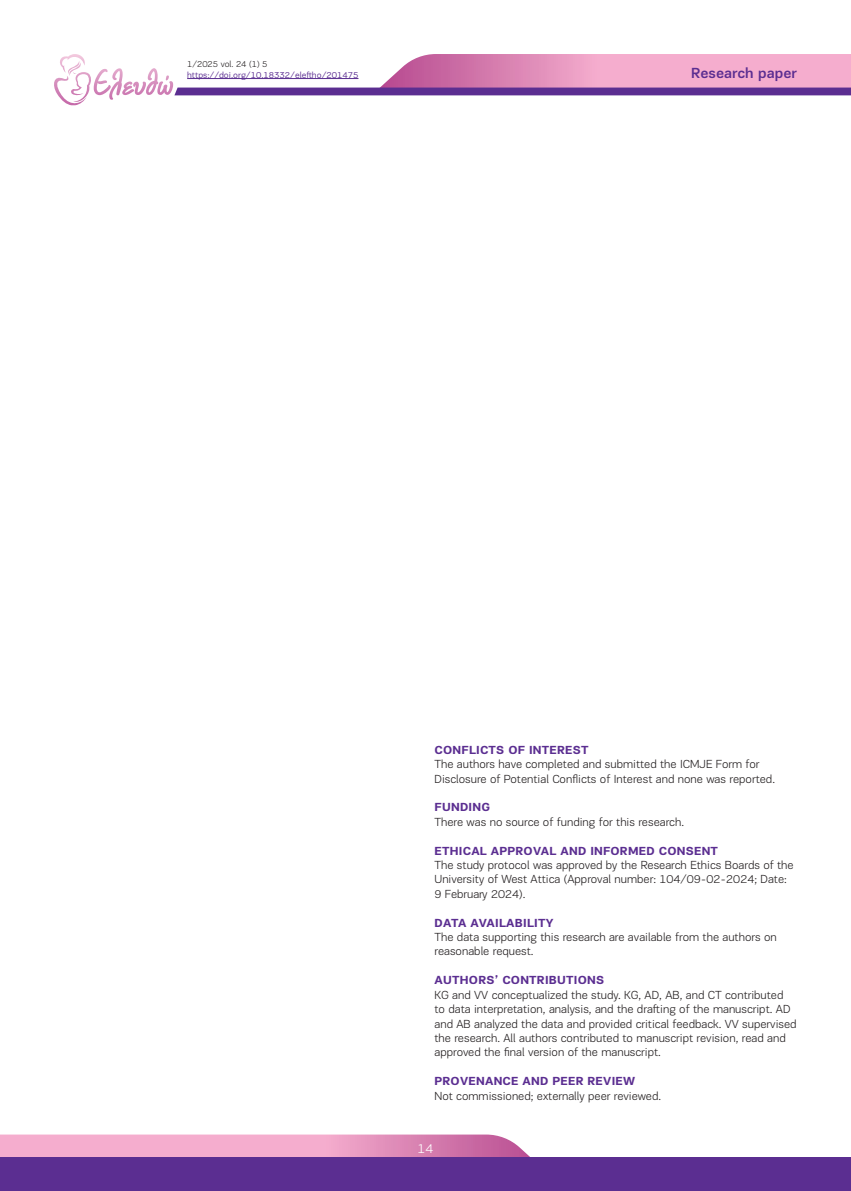
<style>
.page{position:relative;width:851px;height:1191px;background:#fff}
.page>*{position:absolute;margin:0;border:0;box-sizing:border-box;transform-origin:0 0}
.t1{font:500 15px "PF Encore Sans Pro";color:#5b2e91}
.t2{font:300 13.5px "PF Encore Sans Pro";color:#fff}
.t3{font:300 12px/14.4px "PF Encore Sans Pro";color:#231f20}
.t4{font:700 12px "PF Encore Sans Pro";letter-spacing:.02em;color:#5b2e91}
.t5{font:9px "PF Encore Sans Pro";color:#5b2e91}
.t6{font:300 9px "PF Encore Sans Pro";color:#231f20}
</style>
<div class="page">
<svg style="left:0;top:1134px;width:530px;height:23px;background:#eba1c6"></svg>
<div style="left:0;top:1157px;width:850px;height:34px;background:#5b2e91"></div>
<svg style="left:54px;top:54px;width:796px;height:52px"></svg>
<p class="t6" style="left:187px;top:59px;width:82px">1/2025 vol. 24 (1) 5</p>
<p class="t5" style="left:187px;top:69px;width:173px">https://doi.org/10.18332/eleftho/201475</p>
<p class="t1" style="left:691px;top:64px;width:107px">Research paper</p>
<p class="t4" style="left:434px;top:742px;width:155px">CONFLICTS OF INTEREST</p>
<p class="t3" style="left:434px;top:757px;width:342px">The authors have completed and submitted the ICMJE Form for<br>Disclosure of Potential Conflicts of Interest and none was reported.</p>
<p class="t4" style="left:434px;top:800px;width:57px">FUNDING</p>
<p class="t3" style="left:434px;top:814px;width:251px">There was no source of funding for this research.</p>
<p class="t4" style="left:434px;top:843px;width:285px">ETHICAL APPROVAL AND INFORMED CONSENT</p>
<p class="t3" style="left:434px;top:858px;width:360px">The study protocol was approved by the Research Ethics Boards of the<br>University of West Attica (Approval number: 104/09-02-2024; Date:<br>9 February 2024).</p>
<p class="t4" style="left:434px;top:915px;width:120px">DATA AVAILABILITY</p>
<p class="t3" style="left:434px;top:930px;width:344px">The data supporting this research are available from the authors on reasonable request.</p>
<p class="t4" style="left:434px;top:972px;width:171px">AUTHORS’ CONTRIBUTIONS</p>
<p class="t3" style="left:434px;top:987px;width:363px">KG and VV conceptualized the study. KG, AD, AB, and CT contributed to data interpretation, analysis, and the drafting of the manuscript. AD and AB analyzed the data and provided critical feedback. VV supervised the research. All authors contributed to manuscript revision, read and approved the final version of the manuscript.</p>
<p class="t4" style="left:434px;top:1073px;width:202px">PROVENANCE AND PEER REVIEW</p>
<p class="t3" style="left:434px;top:1088px;width:228px">Not commissioned; externally peer reviewed.</p>
<p class="t2" style="left:417px;top:1141px;width:17px">14</p>
</div>
